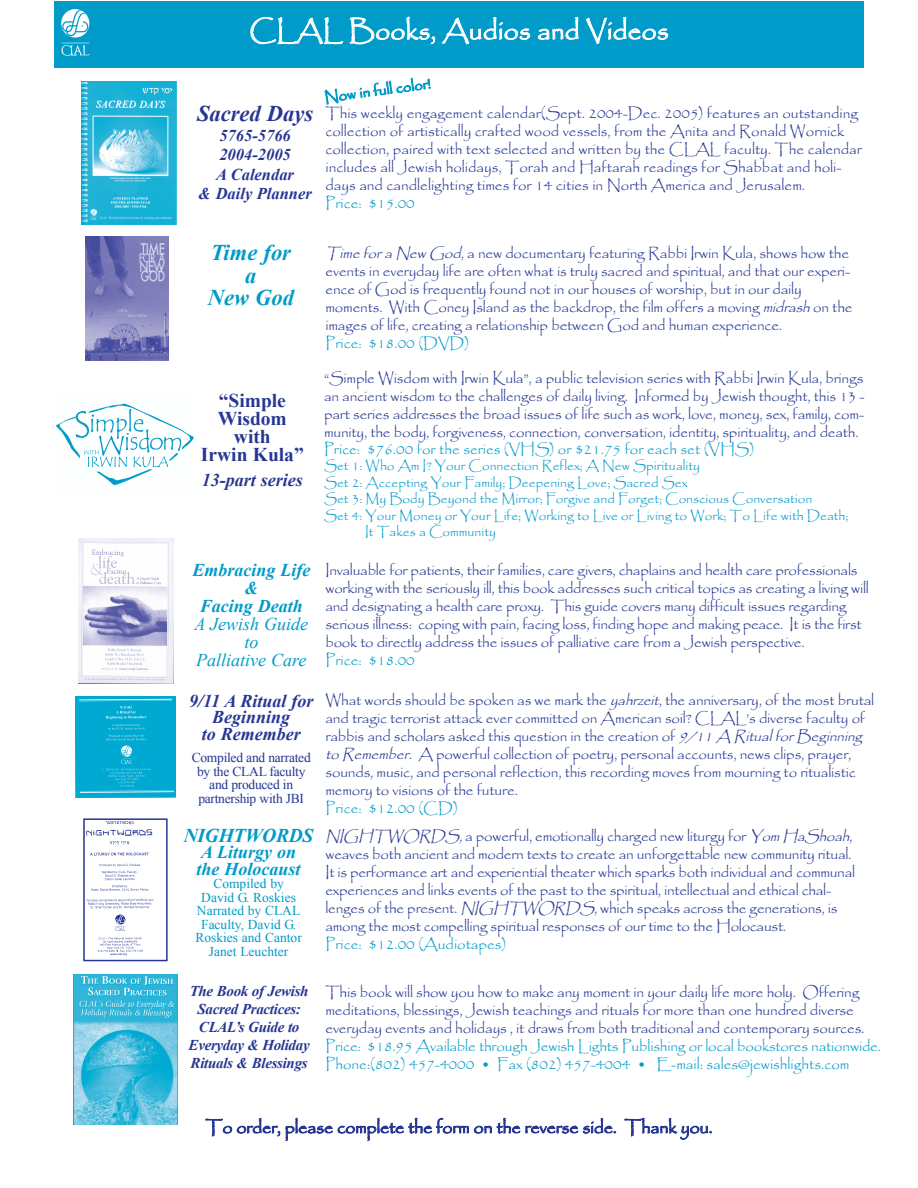
<style>
.page{position:relative;width:918px;height:1188px;background:#fff}
.page>*{position:absolute;margin:0;border:0;box-sizing:border-box;transform-origin:0 0}
.t1{font:27px "Papyrus";color:#fff}
.t2{font:italic 700 22.5px/22.5px "Times New Roman";color:#009bc8;text-align:center}
.t3{font:italic 700 22.5px "Times New Roman";color:#263692}
.t4{font:700 19.5px/18px "Times New Roman";color:#263692;text-align:center}
.t5{font:italic 700 19.5px "Times New Roman";letter-spacing:-.015em;color:#009bc8}
.t6{font:18px "Papyrus";letter-spacing:-.01em;color:#263692}
.t7{font:italic 700 18px/18px "Times New Roman";color:#009bc8}
.t8{font:italic 700 18px/16.5px "Times New Roman";color:#263692;text-align:center}
.t9{font:italic 18px/18px "Times New Roman";color:#009bc8;text-align:center}
.t10{font:italic 700 16.5px/19.5px "Times New Roman";color:#263692;text-align:center}
.t11{font:15px/18px "Papyrus";letter-spacing:-.01em;color:#263692}
.t12{font:15px/18px "Papyrus";color:#009bc8}
.t13{font:italic 700 15px/18px "Times New Roman";letter-spacing:-.02em;color:#263692;text-align:center}
.t14{font:13.5px "Papyrus";color:#009bc8}
.t15{font:13.5px/13.5px "Times New Roman";color:#009bc8;text-align:center}
.t16{font:13.5px/13.5px "Times New Roman";letter-spacing:-.02em;color:#263692;text-align:center}
.s1{font-style:italic}
</style>
<div class="page">
<div style="left:54px;top:1px;width:810px;height:67px;background:#009bc8"></div>
<img style="left:81px;top:81px;width:96px;height:144px">
<img style="left:73px;top:974px;width:104px;height:150px">
<img style="left:79px;top:538px;width:94px;height:145px">
<img style="left:75px;top:697px;width:101px;height:101px">
<img style="left:86px;top:236px;width:83px;height:125px">
<img style="left:55px;top:403px;width:139px;height:82px">
<img style="left:86px;top:821px;width:68px;height:135px">
<div style="left:83px;top:818px;width:85px;height:143px;border:2px solid #263692"></div>
<img style="left:61px;top:9px;width:29px;height:47px">
<h1 class="t1" style="left:249px;top:14px;width:421px">CLAL Books, Audios and Videos</h1>
<h2 class="t3" style="left:197px;top:101px;width:118px">Sacred Days</h2>
<p class="t10" style="left:198px;top:126px;width:115px">5765-5766<br>2004-2005<br>A Calendar<br>&amp; Daily Planner</p>
<p class="t12" style="left:323px;top:89px;width:109px;rotate:-8deg">Now in full color!</p>
<p class="t11" style="left:326px;top:104px;width:538px">This weekly engagement calendar(Sept. 2004-Dec. 2005) features an outstanding collection of artistically crafted wood vessels, from the Anita and Ronald Wornick collection, paired with text selected and written by the CLAL faculty. The calendar includes all Jewish holidays, Torah and Haftarah readings for Shabbat and holi&shy;days and candlelighting times for 14 cities in North America and Jerusalem.</p>
<p class="t12" style="left:326px;top:194px;width:91px">Price: $15.00</p>
<h2 class="t2" style="left:208px;top:241px;width:88px">Time for a<br>New God</h2>
<h3 class="t4" style="left:201px;top:391px;width:104px">“Simple<br>Wisdom with<br>Irwin Kula”</h3>
<p class="t8" style="left:202px;top:472px;width:102px">13-part series</p>
<p class="t7" style="left:192px;top:561px;width:119px;text-align:center">Embracing Life &amp;<br>Facing Death</p>
<p class="t9" style="left:195px;top:615px;width:115px">A Jewish Guide to<br>Palliative Care</p>
<p class="t8" style="left:189px;top:693px;width:126px">9/11 A Ritual for<br>Beginning<br>to Remember</p>
<p class="t16" style="left:192px;top:751px;width:121px">Compiled and narrated by the CLAL faculty and produced in partnership with JBI</p>
<h3 class="t5" style="left:184px;top:824px;width:131px">NIGHTWORDS</h3>
<p class="t7" style="left:197px;top:844px;width:105px;line-height:16.5px">A Liturgy on the Holocaust</p>
<p class="t15" style="left:195px;top:877px;width:108px">Compiled by<br>David G. Roskies<br>Narrated by CLAL<br>Faculty, David G.<br>Roskies and Cantor<br>Janet Leuchter</p>
<p class="t11" style="left:326px;top:244px;width:529px"><span class="s1">TimeforaNewGod</span>, a new documentary featuring Rabbi Irwin Kula, shows how the events in everyday life are often what is truly sacred and spiritual, and that our experi&shy;ence of God is frequently found not in our houses of worship, but in our daily moments. With Coney Island as the backdrop, the film offers a moving <span class="s1">midrash</span>on the images of life, creating a relationship between God and human experience.</p>
<p class="t12" style="left:326px;top:334px;width:145px">Price: $18.00 (DVD)</p>
<p class="t11" style="left:324px;top:369px;width:542px;text-align:justify">“Simple Wisdom with Irwin Kula”, a public television series with Rabbi Irwin Kula, brings an ancient wisdom to the challenges of daily living. Informed by Jewish thought, this 13 - part series addresses the broad issues of life such as work, love, money, sex, family, com&shy;munity, the body, forgiveness, connection, conversation, identity, spirituality, and death.</p>
<p class="t12" style="left:324px;top:440px;width:432px">Price: $76.00 for the series (VHS) or $21.75 for each set (VHS)</p>
<p class="t14" style="left:324px;top:458px;width:377px">Set 1: Who Am I? Your Connection Reflex; A New Spirituality</p>
<p class="t14" style="left:324px;top:474px;width:365px">Set 2: Accepting Your Family; Deepening Love; Sacred Sex</p>
<p class="t14" style="left:324px;top:491px;width:490px">Set 3: My Body Beyond the Mirror; Forgive and Forget; Conscious Conversation</p>
<p class="t14" style="left:324px;top:507px;width:526px">Set 4: Your Money or Your Life; Working to Live or Living to Work; To Life with Death;</p>
<p class="t14" style="left:365px;top:524px;width:132px">It Takes a Community</p>
<p class="t11" style="left:326px;top:561px;width:545px">Invaluable for patients, their families, care givers, chaplains and health care professionals working with the seriously ill, this book addresses such critical topics as creating a living will and designating a health care proxy. This guide covers many difficult issues regarding serious illness: coping with pain, facing loss, finding hope and making peace. It is the first book to directly address the issues of palliative care from a Jewish perspective.</p>
<p class="t12" style="left:326px;top:651px;width:91px">Price: $18.00</p>
<p class="t11" style="left:325px;top:691px;width:550px">What words should be spoken as we mark the <span class="s1">yahrzeit</span>, the anniversary, of the most brutal and tragic terrorist attack ever committed on American soil? CLAL’s diverse faculty of rabbis and scholars asked this question in the creation of <span class="s1">9/11A RitualforBeginning toRemember.</span> A powerful collection of poetry, personal accounts, news clips, prayer, sounds, music, and personal reflection, this recording moves from mourning to ritualistic memory to visions of the future.</p>
<p class="t12" style="left:325px;top:799px;width:134px">Price: $12.00 (CD)</p>
<p class="t11" style="left:326px;top:827px;width:531px"><span class="s1">NIGHTWORDS,</span>a powerful, emotionally charged new liturgy for <span class="s1">YomHaShoah</span>, weaves both ancient and modern texts to create an unforgettable new community ritual.<br>It is performance art and experiential theater which sparks both individual and communal experiences and links events of the past to the spiritual, intellectual and ethical chal&shy;lenges of the present. <span class="s1">NIGHTWORDS</span>, which speaks across the generations, is among the most compelling spiritual responses of our time to the Holocaust.</p>
<p class="t12" style="left:326px;top:935px;width:182px">Price: $12.00 (Audiotapes)</p>
<p class="t13" style="left:189px;top:982px;width:123px">The Book of Jewish<br>Sacred Practices:<br>CLAL’s Guide to<br>Everyday &amp; Holiday<br>Rituals &amp; Blessings</p>
<p class="t11" style="left:326px;top:983px;width:540px">This book will show you how to make any moment in your daily life more holy. Offering meditations, blessings, Jewish teachings and rituals for more than one hundred diverse everyday events and holidays , it draws from both traditional and contemporary sources.</p>
<p class="t12" style="left:326px;top:1037px;width:557px">Price: $18.95 Available through Jewish Lights Publishing or local bookstores nationwide.<br>Phone:(802) 457-4000 • Fax (802) 457-4004 • E-mail: sales@jewishlights.com</p>
<p class="t6" style="left:205px;top:1116px;width:509px">To order, please complete the form on the reverse side. Thank you.</p>
</div>
